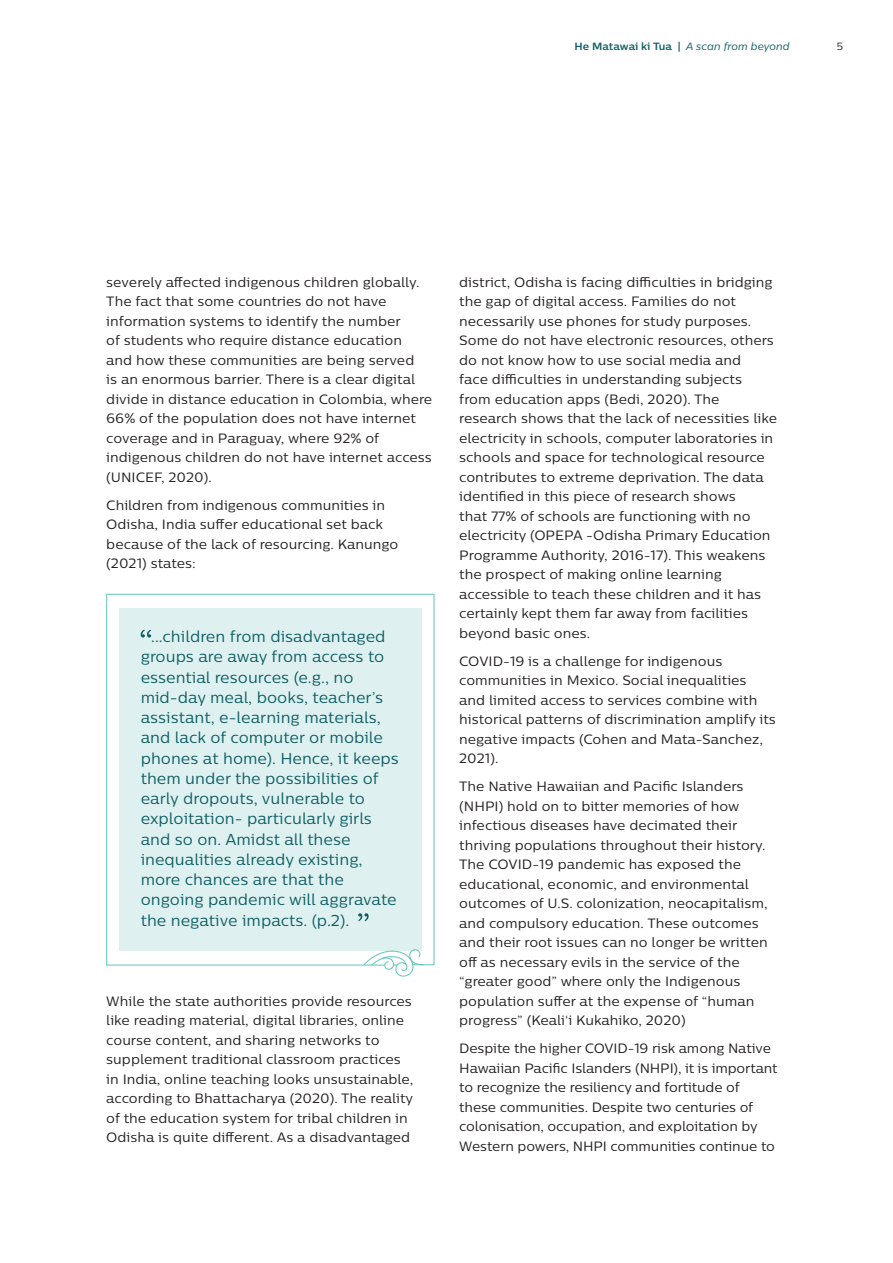
<style>
.page{position:relative;width:893px;height:1263px;background:#fff}
.page>*{position:absolute;margin:0;border:0;box-sizing:border-box;transform-origin:0 0}
.Pull-out_quotes_and{font:15.75px/20.2px "Centrale Sans";color:#0f5e63}
.Body_copy{font:13.5px/19.5px "Centrale Sans";color:#231f20}
.t1{font:700 10.5px "Centrale Sans";color:#0f5e63}
.t2{font:10.5px "Centrale Sans";color:#231f20}
.s1{font-weight:400;font-style:italic}
</style>
<div class="page">
<svg style="left:106px;top:593px;width:329px;height:373px;background:#e0f2f1"></svg>
<svg style="left:363px;top:948px;width:61px;height:29px"></svg>
<p class="t1" style="left:575px;top:40px;width:217px">He Matawai ki Tua | <span class="s1">A scan from beyond</span></p>
<p class="t2" style="left:837px;top:40px;width:8px">5</p>
<p class="Body_copy" style="left:106px;top:272px;width:327px">severely affected indigenous children globally.<br>The fact that some countries do not have information systems to identify the number<br>of students who require distance education<br>and how these communities are being served<br>is an enormous barrier. There is a clear digital divide in distance education in Colombia, where 66% of the population does not have internet coverage and in Paraguay, where 92% of indigenous children do not have internet access (UNICEF, 2020).</p>
<p class="Body_copy" style="left:106px;top:495px;width:294px">Children from indigenous communities in Odisha, India suffer educational set back because of the lack of resourcing. Kanungo (2021) states:</p>
<p class="Pull-out_quotes_and" style="left:141px;top:626px;width:260px;text-indent:10px">...children from disadvantaged groups are away from access to essential resources (e.g., no mid-day meal, books, teacher’s assistant, e-learning materials, and lack of computer or mobile phones at home). Hence, it keeps them under the possibilities of early dropouts, vulnerable to exploitation- particularly girls and so on. Amidst all these inequalities already existing, more chances are that the ongoing pandemic will aggravate the negative impacts. (p.2).</p>
<p class="Body_copy" style="left:106px;top:991px;width:308px">While the state authorities provide resources like reading material, digital libraries, online course content, and sharing networks to supplement traditional classroom practices in India, online teaching looks unsustainable, according to Bhattacharya (2020). The reality of the education system for tribal children in Odisha is quite different. As a disadvantaged</p>
<p class="Body_copy" style="left:459px;top:272px;width:319px">district, Odisha is facing difficulties in bridging the gap of digital access. Families do not necessarily use phones for study purposes.<br>Some do not have electronic resources, others do not know how to use social media and<br>face difficulties in understanding subjects from education apps (Bedi, 2020). The research shows that the lack of necessities like electricity in schools, computer laboratories in schools and space for technological resource contributes to extreme deprivation. The data identified in this piece of research shows<br>that 77% of schools are functioning with no electricity (OPEPA -Odisha Primary Education Programme Authority, 2016-17). This weakens the prospect of making online learning accessible to teach these children and it has certainly kept them far away from facilities beyond basic ones.</p>
<p class="Body_copy" style="left:459px;top:651px;width:318px">COVID-19 is a challenge for indigenous communities in Mexico. Social inequalities and limited access to services combine with historical patterns of discrimination amplify its negative impacts (Cohen and Mata-Sanchez, 2021).</p>
<p class="Body_copy" style="left:459px;top:776px;width:310px">The Native Hawaiian and Pacific Islanders (NHPI) hold on to bitter memories of how infectious diseases have decimated their thriving populations throughout their history.<br>The COVID-19 pandemic has exposed the educational, economic, and environmental outcomes of U.S. colonization, neocapitalism, and compulsory education. These outcomes and their root issues can no longer be written off as necessary evils in the service of the “greater good” where only the Indigenous population suffer at the expense of “human progress” (Keali‘i Kukahiko, 2020)</p>
<p class="Body_copy" style="left:459px;top:1038px;width:320px">Despite the higher COVID-19 risk among Native Hawaiian Pacific Islanders (NHPI), it is important to recognize the resiliency and fortitude of these communities. Despite two centuries of colonisation, occupation, and exploitation by Western powers, NHPI communities continue to</p>
</div>
